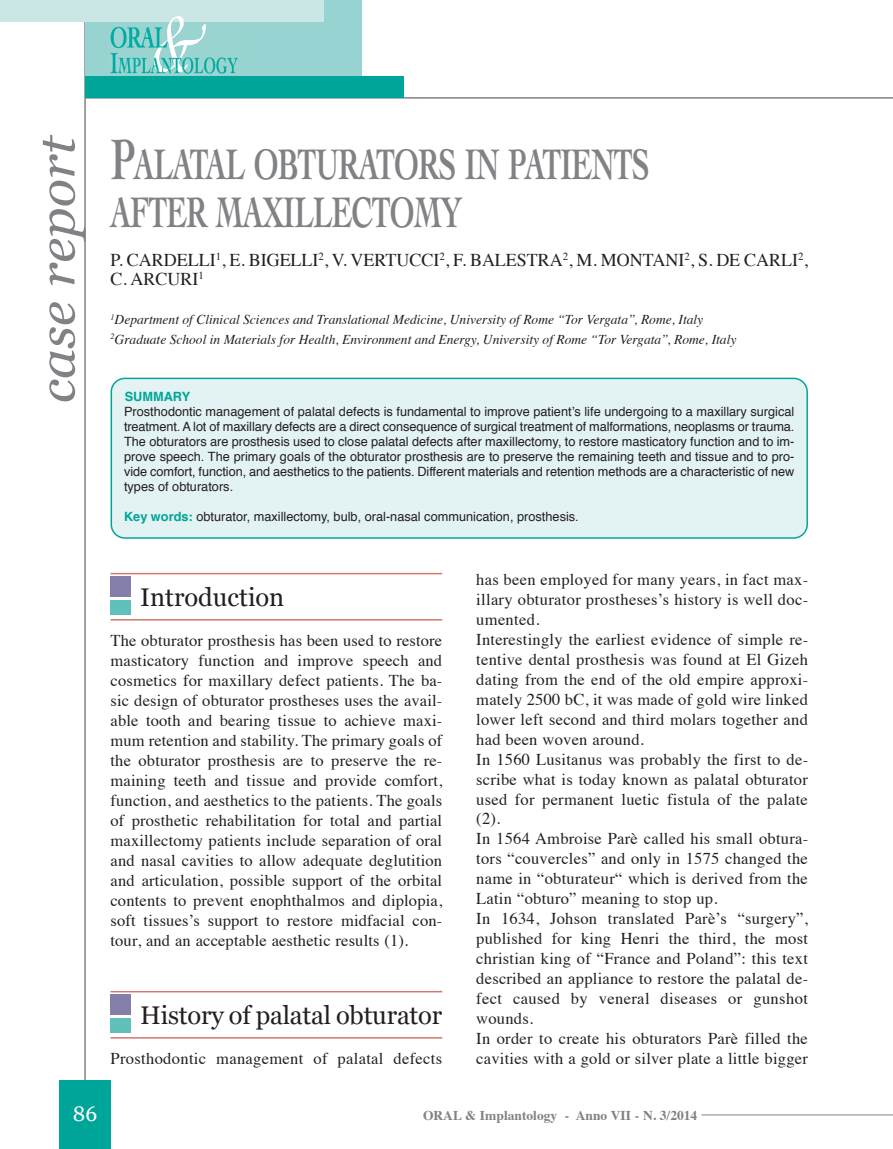
<style>
.page{position:relative;width:893px;height:1149px;background:#fff}
.page>*{position:absolute;margin:0;border:0;box-sizing:border-box;transform-origin:0 0}
.t1{font:italic 51px "Georgia";color:#808285;scale:1.04 1}
.t2{font:700 45px/48px "Cochin";letter-spacing:-.03em;color:#808285;scale:.65 1}
.t3{font:25.5px "Georgia";letter-spacing:-.01em;color:#231f20}
.t4{font:21px "Georgia";color:#fff}
.t5{font:18px/19.5px "Times";color:#231f20}
.t6{font:16.5px/20px "Times";letter-spacing:.015em;color:#231f20;text-align:justify}
.t7{font:italic 13.5px/19.5px "Times";color:#231f20}
.t8{font:700 13.5px "Times";color:#808285}
.t9{font:12.75px/15px "Helvetica";color:#231f20;text-align:justify}
.t10{font:700 12.75px "Helvetica";color:#00a599}
.s1{font-size:60px}
.s2{font-weight:700;color:#00a599}
</style>
<div class="page">
<hr style="left:702px;top:1114px;width:191px;height:1px;background:#808285">
<hr style="left:84px;top:0;width:2px;height:1148px;background:#808285">
<div style="left:60px;top:1080px;width:51px;height:68px;background:#00a599"></div>
<hr style="left:85px;top:97px;width:808px;height:2px;background:#808285">
<div style="left:85px;top:0;width:276px;height:96px;background:#97d3d0"></div>
<div style="left:85px;top:77px;width:319px;height:21px;background:#00a599"></div>
<div style="left:0;top:0;width:323px;height:21px;background:#cae6e5"></div>
<svg style="left:154px;top:16px;width:52px;height:8px"></svg>
<img style="left:110px;top:26px;width:128px;height:48px">
<img style="left:154px;top:24px;width:52px;height:48px">
<hr style="left:111px;top:572px;width:331px;height:2px;background:#d3786d">
<hr style="left:111px;top:619px;width:331px;height:1px;background:#d3786d">
<hr style="left:111px;top:990px;width:331px;height:2px;background:#d3786d">
<hr style="left:111px;top:1036px;width:331px;height:2px;background:#d3786d">
<div style="left:111px;top:576px;width:20px;height:20px;background:#837eaa"></div>
<div style="left:111px;top:600px;width:20px;height:15px;background:#60c1bb"></div>
<div style="left:111px;top:994px;width:20px;height:20px;background:#837eaa"></div>
<div style="left:111px;top:1018px;width:20px;height:14px;background:#60c1bb"></div>
<div style="left:111px;top:377px;width:697px;height:161px;background:#e3f2f2"></div>
<h1 class="t1" style="left:28px;top:403px;width:258px;rotate:-90deg">case report</h1>
<h2 class="t2" style="left:111px;top:144px;width:831px"><span class="s1">P</span>ALATAL OBTURATORS IN PATIENTS<br>AFTER MAXILLECTOMY</h2>
<p class="t5" style="left:111px;top:251px;width:699px">P. CARDELLI<sup>1</sup>, E. BIGELLI<sup>2</sup>, V. VERTUCCI<sup>2</sup>, F. BALESTRA<sup>2</sup>, M. MONTANI<sup>2</sup>, S. DE CARLI<sup>2</sup>,<br>C. ARCURI<sup>1</sup></p>
<p class="t7" style="left:111px;top:311px;width:627px"><sup>1</sup>Department of Clinical Sciences and Translational Medicine, University of Rome “Tor Vergata”, Rome, Italy<br><sup>2</sup>Graduate School in Materials for Health, Environment and Energy, University of Rome “Tor Vergata”, Rome, Italy</p>
<p class="t10" style="left:125px;top:391px;width:67px">SUMMARY</p>
<p class="t9" style="left:124px;top:404px;width:672px">Prosthodontic management of palatal defects is fundamental to improve patient’s life undergoing to a maxillary surgical treatment. A lot of maxillary defects are a direct consequence of surgical treatment of malformations, neoplasms or trauma.<br>The obturators are prosthesis used to close palatal defects after maxillectomy, to restore masticatory function and to im&shy;prove speech. The primary goals of the obturator prosthesis are to preserve the remaining teeth and tissue and to pro&shy;vide comfort, function, and aesthetics to the patients. Different materials and retention methods are a characteristic of new types of obturators.</p>
<p class="t9" style="left:124px;top:509px;width:456px"><span class="s2">Key words:</span> obturator, maxillectomy, bulb, oral-nasal communication, prosthesis.</p>
<h3 class="t3" style="left:140px;top:582px;width:145px">Introduction</h3>
<p class="t6" style="left:110px;top:631px;width:333px">The obturator prosthesis has been used to restore masticatory function and improve speech and cosmetics for maxillary defect patients. The ba&shy;sic design of obturator prostheses uses the avail&shy;able tooth and bearing tissue to achieve maxi&shy;mum retention and stability. The primary goals of the obturator prosthesis are to preserve the re&shy;maining teeth and tissue and provide comfort, function, and aesthetics to the patients. The goals of prosthetic rehabilitation for total and partial maxillectomy patients include separation of oral and nasal cavities to allow adequate deglutition and articulation, possible support of the orbital contents to prevent enophthalmos and diplopia, soft tissues’s support to restore midfacial con&shy;tour, and an acceptable aesthetic results (1).</p>
<h3 class="t3" style="left:140px;top:1000px;width:303px">History of palatal obturator</h3>
<p class="t6" style="left:111px;top:1049px;width:333px">Prosthodontic management of palatal defects</p>
<p class="t6" style="left:476px;top:571px;width:333px;text-align:left">has been employed for many years, in fact max&shy;illary obturator prostheses’s history is well doc&shy;umented.<br>Interestingly the earliest evidence of simple re&shy;tentive dental prosthesis was found at El Gizeh dating from the end of the old empire approxi&shy;mately 2500 bC, it was made of gold wire linked lower left second and third molars together and had been woven around.<br>In 1560 Lusitanus was probably the first to de&shy;scribe what is today known as palatal obturator used for permanent luetic fistula of the palate (2).<br>In 1564 Ambroise Parè called his small obtura&shy;tors “couvercles” and only in 1575 changed the name in “obturateur“ which is derived from the Latin “obturo” meaning to stop up.<br>In 1634, Johson translated Parè’s “surgery”, published for king Henri the third, the most christian king of “France and Poland”: this text described an appliance to restore the palatal de&shy;fect caused by veneral diseases or gunshot wounds.<br>In order to create his obturators Parè filled the cavities with a gold or silver plate a little bigger</p>
<p class="t4" style="left:73px;top:1100px;width:26px">86</p>
<p class="t8" style="left:423px;top:1109px;width:276px">Oral &amp; Implantology - anno VII - n. 3/2014</p>
</div>
